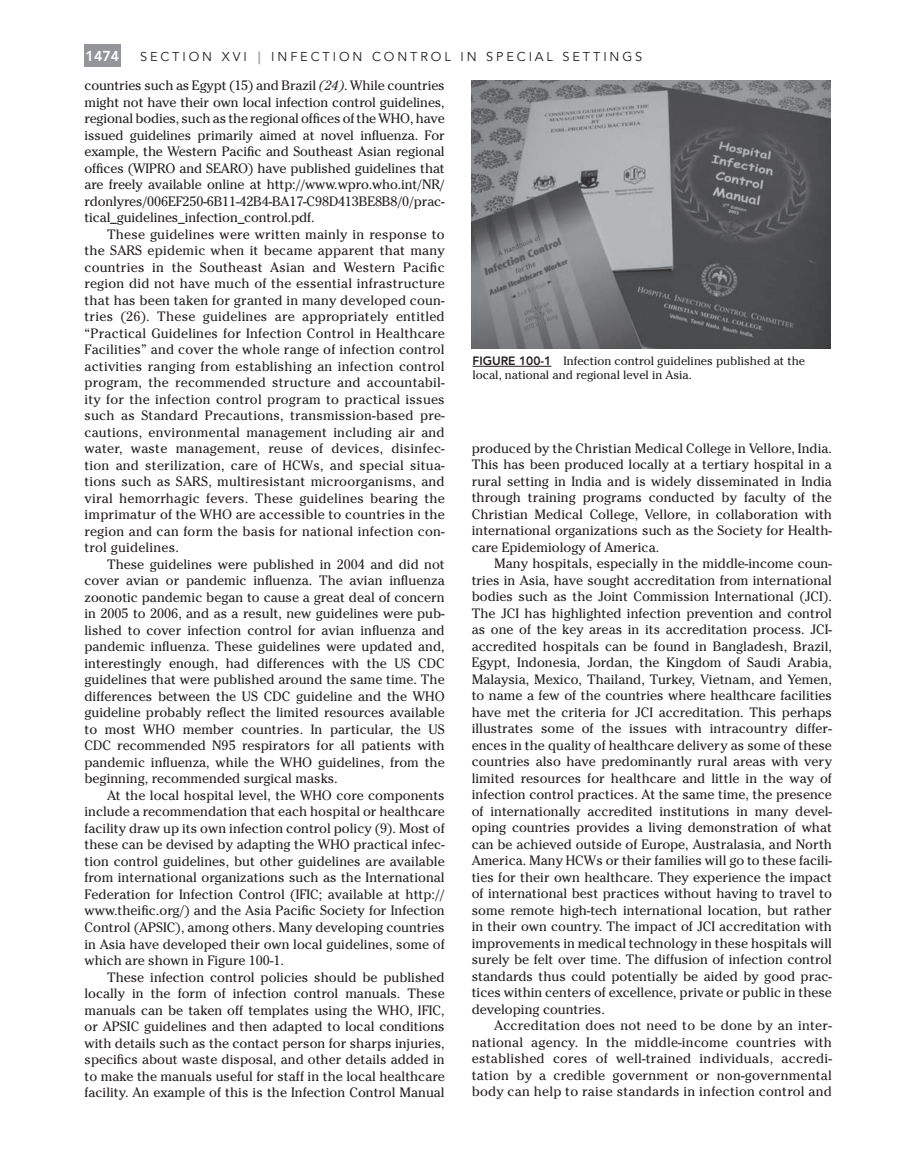
<style>
.page{position:relative;width:903px;height:1173px;background:#fff}
.page>*{position:absolute;margin:0;border:0;box-sizing:border-box;transform-origin:0 0}
.t1{font:800 14.25px "Avenir";color:#fff}
.t2{font:13.5px/16.5px "Cheltenham";color:#231f20;text-align:justify}
.t3{font:12.75px "Avenir";letter-spacing:.225em;color:#231f20}
.t4{font:12px/13.5px "Cheltenham";color:#231f20}
.s1{color:#a8a9ad}
.s2{font-style:italic}
.s3{font-family:"Avenir";font-weight:800}
</style>
<div class="page">
<div style="left:84px;top:44px;width:36px;height:22px;background:#939598"></div>
<img style="left:471px;top:80px;width:359px;height:269px">
<hr style="left:472px;top:366px;width:79px;height:1px;background:#231f20">
<p class="t1" style="left:86px;top:50px;width:35px">1474</p>
<p class="t3" style="left:140px;top:52px;width:503px">SECTION XVI <span class="s1">|</span> INFECTION CONTROL IN SPECIAL SETTINGS</p>
<p class="t2" style="left:84px;top:79px;width:362px">countries such as Egypt (15) and Brazil <span class="s2">(24)</span>. While countries might not have their own local infection control guidelines, regional bodies, such as the regional offices of the WHO, have issued guidelines primarily aimed at novel influenza. For example, the Western Pacific and Southeast Asian regional offices (WIPRO and SEARO) have published guidelines that are freely available online at http://www.wpro.who.int/NR/ rdonlyres/006EF250-6B11-42B4-BA17-C98D413BE8B8/0/prac&shy;tical_guidelines_infection_control.pdf.</p>
<p class="t2" style="left:84px;top:227px;width:362px;text-indent:23px">These guidelines were written mainly in response to the SARS epidemic when it became apparent that many countries in the Southeast Asian and Western Pacific region did not have much of the essential infrastructure that has been taken for granted in many developed coun&shy;tries (26). These guidelines are appropriately entitled “Practical Guidelines for Infection Control in Healthcare Facilities” and cover the whole range of infection control activities ranging from establishing an infection control program, the recommended structure and accountabil&shy;ity for the infection control program to practical issues such as Standard Precautions, transmission-based pre&shy;cautions, environmental management including air and water, waste management, reuse of devices, disinfec&shy;tion and sterilization, care of HCWs, and special situa&shy;tions such as SARS, multiresistant microorganisms, and viral hemorrhagic fevers. These guidelines bearing the imprimatur of the WHO are accessible to countries in the region and can form the basis for national infection con&shy;trol guidelines.</p>
<p class="t2" style="left:84px;top:557px;width:362px;text-indent:23px">These guidelines were published in 2004 and did not cover avian or pandemic influenza. The avian influenza zoonotic pandemic began to cause a great deal of concern in 2005 to 2006, and as a result, new guidelines were pub&shy;lished to cover infection control for avian influenza and pandemic influenza. These guidelines were updated and, interestingly enough, had differences with the US CDC guidelines that were published around the same time. The differences between the US CDC guideline and the WHO guideline probably reflect the limited resources available to most WHO member countries. In particular, the US CDC recommended N95 respirators for all patients with pandemic influenza, while the WHO guidelines, from the beginning, recommended surgical masks.</p>
<p class="t2" style="left:84px;top:788px;width:362px;text-indent:23px">At the local hospital level, the WHO core components include a recommendation that each hospital or healthcare facility draw up its own infection control policy (9). Most of these can be devised by adapting the WHO practical infec&shy;tion control guidelines, but other guidelines are available from international organizations such as the International Federation for Infection Control (IFIC; available at http:// www.theific.org/) and the Asia Pacific Society for Infection Control (APSIC), among others. Many developing countries in Asia have developed their own local guidelines, some of which are shown in Figure 100-1.</p>
<p class="t2" style="left:84px;top:969px;width:362px;text-indent:23px">These infection control policies should be published locally in the form of infection control manuals. These manuals can be taken off templates using the WHO, IFIC, or APSIC guidelines and then adapted to local conditions with details such as the contact person for sharps injuries, specifics about waste disposal, and other details added in to make the manuals useful for staff in the local healthcare facility. An example of this is the Infection Control Manual</p>
<p class="t4" style="left:472px;top:355px;width:334px"><span class="s3">FIGURE 100-1</span> Infection control guidelines published at the local, national and regional level in Asia.</p>
<p class="t2" style="left:471px;top:441px;width:362px">produced by the Christian Medical College in Vellore, India.<br>This has been produced locally at a tertiary hospital in a rural setting in India and is widely disseminated in India through training programs conducted by faculty of the Christian Medical College, Vellore, in collaboration with international organizations such as the Society for Health&shy;care Epidemiology of America.</p>
<p class="t2" style="left:471px;top:556px;width:362px;text-indent:23px">Many hospitals, especially in the middle-income coun&shy;tries in Asia, have sought accreditation from international bodies such as the Joint Commission International (JCI).<br>The JCI has highlighted infection prevention and control as one of the key areas in its accreditation process. JCI&shy;accredited hospitals can be found in Bangladesh, Brazil, Egypt, Indonesia, Jordan, the Kingdom of Saudi Arabia, Malaysia, Mexico, Thailand, Turkey, Vietnam, and Yemen, to name a few of the countries where healthcare facilities have met the criteria for JCI accreditation. This perhaps illustrates some of the issues with intracountry differ&shy;ences in the quality of healthcare delivery as some of these countries also have predominantly rural areas with very limited resources for healthcare and little in the way of infection control practices. At the same time, the presence of internationally accredited institutions in many devel&shy;oping countries provides a living demonstration of what can be achieved outside of Europe, Australasia, and North America. Many HCWs or their families will go to these facili&shy;ties for their own healthcare. They experience the impact of international best practices without having to travel to some remote high-tech international location, but rather in their own country. The impact of JCI accreditation with improvements in medical technology in these hospitals will surely be felt over time. The diffusion of infection control standards thus could potentially be aided by good prac&shy;tices within centers of excellence, private or public in these developing countries.</p>
<p class="t2" style="left:471px;top:1018px;width:362px;text-indent:23px">Accreditation does not need to be done by an inter&shy;national agency. In the middle-income countries with established cores of well-trained individuals, accredi&shy;tation by a credible government or non-governmental body can help to raise standards in infection control and</p>
</div>
